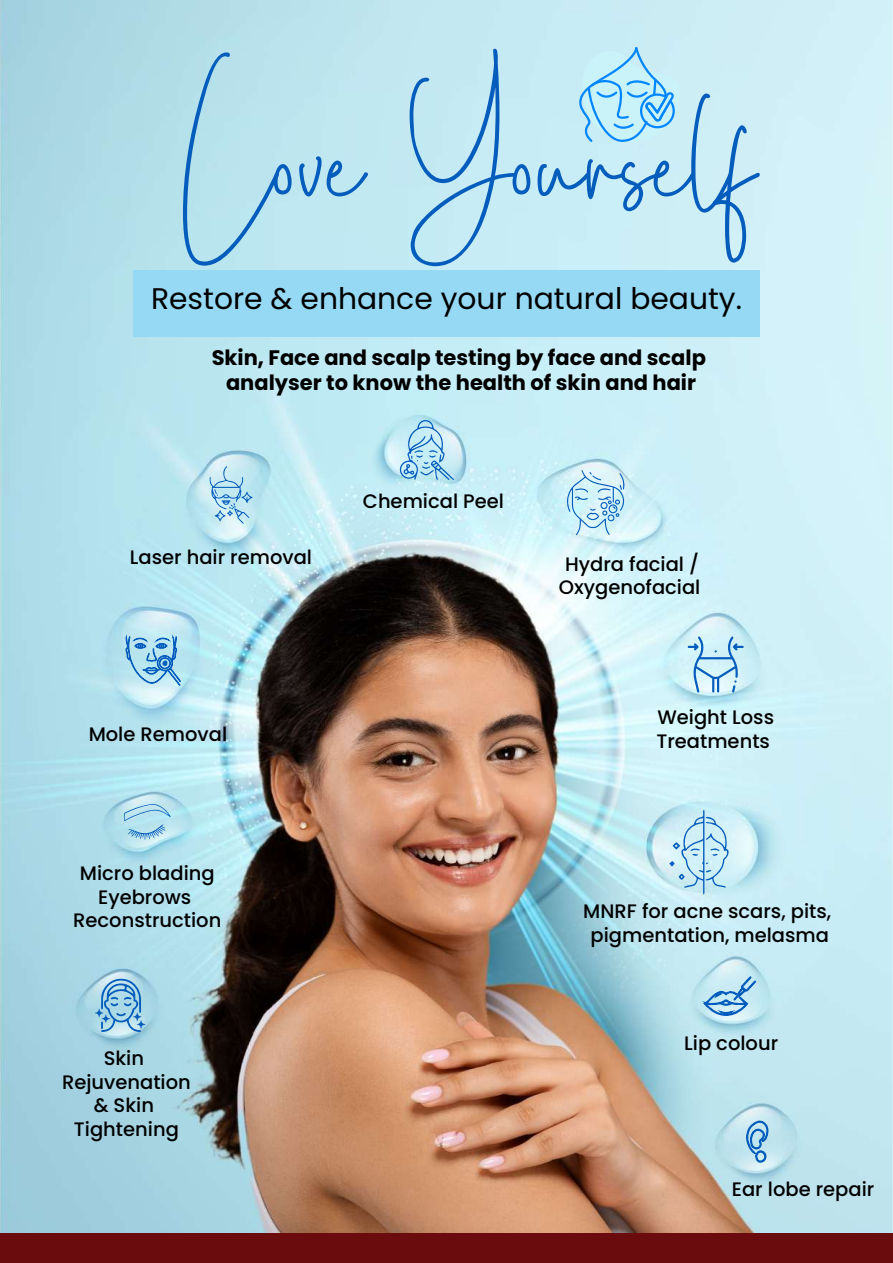
<style>
.page{position:relative;width:893px;height:1263px;background:#fff}
.page>*{position:absolute;margin:0;border:0;box-sizing:border-box;transform-origin:0 0}
.t1{font:183.15px "Denira Signature";color:#045cbc}
.t2{font:29.85px "Poppins";color:#000}
.t3{font:700 21px/25.2px "Poppins";color:#000;text-align:center}
.t4{font:500 19.5px/23.4px "Poppins";color:#000;text-align:center}
</style>
<div class="page">
<img style="left:0;top:0;width:892px;height:1233px">
<div style="left:0;top:1233px;width:893px;height:30px;background:#6a0c0d"></div>
<div style="left:133px;top:270px;width:627px;height:66px;background:#95d9f4"></div>
<svg style="left:579px;top:40px;width:101px;height:102px"></svg>
<svg style="left:95px;top:977px;width:50px;height:55px"></svg>
<svg style="left:125px;top:633px;width:56px;height:53px"></svg>
<svg style="left:210px;top:466px;width:43px;height:58px"></svg>
<svg style="left:399px;top:420px;width:55px;height:60px"></svg>
<svg style="left:566px;top:470px;width:59px;height:65px"></svg>
<svg style="left:688px;top:636px;width:56px;height:57px"></svg>
<svg style="left:669px;top:810px;width:60px;height:85px"></svg>
<svg style="left:124px;top:803px;width:47px;height:37px"></svg>
<svg style="left:702px;top:975px;width:55px;height:42px"></svg>
<svg style="left:745px;top:1102px;width:25px;height:61px"></svg>
<h1 class="t1" style="left:183px;top:49px;width:575px">Love Yourself</h1>
<h2 class="t2" style="left:151px;top:281px;width:592px">Restore &amp; enhance your natural beauty.</h2>
<p class="t3" style="left:212px;top:345px;width:496px">Skin, Face and scalp testing by face and scalp analyser to know the health of skin and hair</p>
<p class="t4" style="left:130px;top:545px;width:184px">Laser hair removal</p>
<p class="t4" style="left:363px;top:490px;width:143px">Chemical Peel</p>
<p class="t4" style="left:89px;top:723px;width:140px">Mole Removal</p>
<p class="t4" style="left:73px;top:862px;width:150px">Micro blading<br>Eyebrows<br>Reconstruction</p>
<p class="t4" style="left:62px;top:1047px;width:130px">Skin<br>Rejuvenation &amp; Skin<br>Tightening</p>
<p class="t4" style="left:559px;top:552px;width:143px">Hydra facial /<br>Oxygenofacial</p>
<p class="t4" style="left:656px;top:706px;width:119px;text-align:left">Weight Loss<br>Treatments</p>
<p class="t4" style="left:583px;top:900px;width:249px">MNRF for acne scars, pits, pigmentation, melasma</p>
<p class="t4" style="left:684px;top:1032px;width:95px">Lip colour</p>
<p class="t4" style="left:732px;top:1177px;width:144px">Ear lobe repair</p>
</div>
